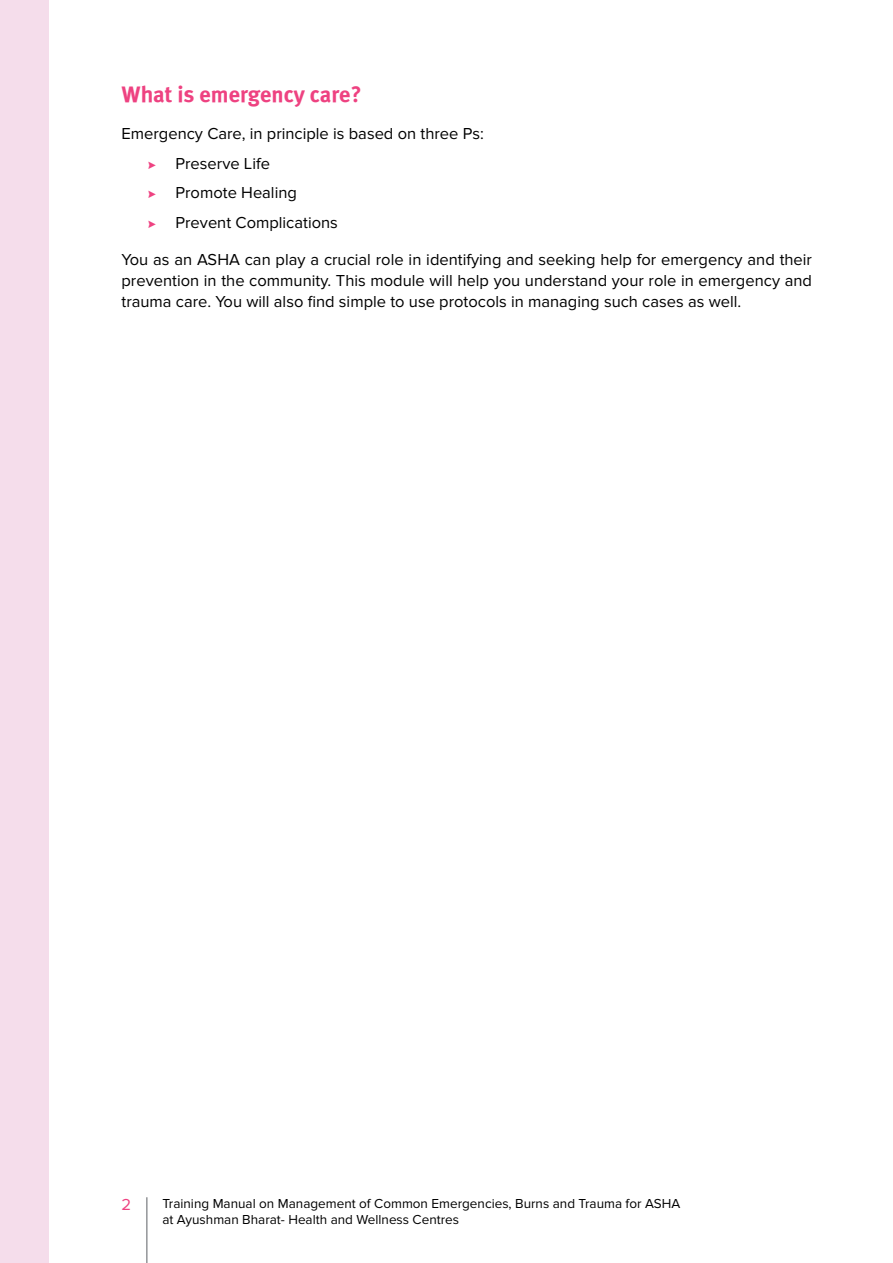
<style>
.page{position:relative;width:893px;height:1263px;background:#fff}
.page>*{position:absolute;margin:0;border:0;box-sizing:border-box;transform-origin:0 0}
.t1{font:700 22.5px "Meta Plus Lining";color:#ee4281}
.t2{font:16.5px/29.7px "Proxima Nova";color:#000}
.t3{font:16.5px "Proxima Nova";color:#ee4281}
.t4{font:13.5px/16.2px "Proxima Nova";color:#000}
</style>
<div class="page">
<div style="left:0;top:0;width:49px;height:1263px;background:#f5ddeb"></div>
<hr style="left:146px;top:1197px;width:2px;height:66px;background:#939598">
<h1 class="t1" style="left:122px;top:81px;width:242px">What is emergency care?</h1>
<p class="t2" style="left:176px;top:119px;width:310px;text-indent:-54px">Emergency Care, in principle is based on three Ps:<br>Preserve Life<br>Promote Healing<br>Prevent Complications</p>
<p class="t2" style="left:122px;top:249px;width:692px;line-height:21px;text-align:justify">You as an ASHA can play a crucial role in identifying and seeking help for emergency and their prevention in the community. This module will help you understand your role in emergency and trauma care. You will also find simple to use protocols in managing such cases as well.</p>
<p class="t3" style="left:122px;top:1195px;width:11px">2</p>
<p class="t4" style="left:162px;top:1195px;width:519px">Training Manual on Management of Common Emergencies, Burns and Trauma for ASHA at Ayushman Bharat- Health and Wellness Centres</p>
</div>
